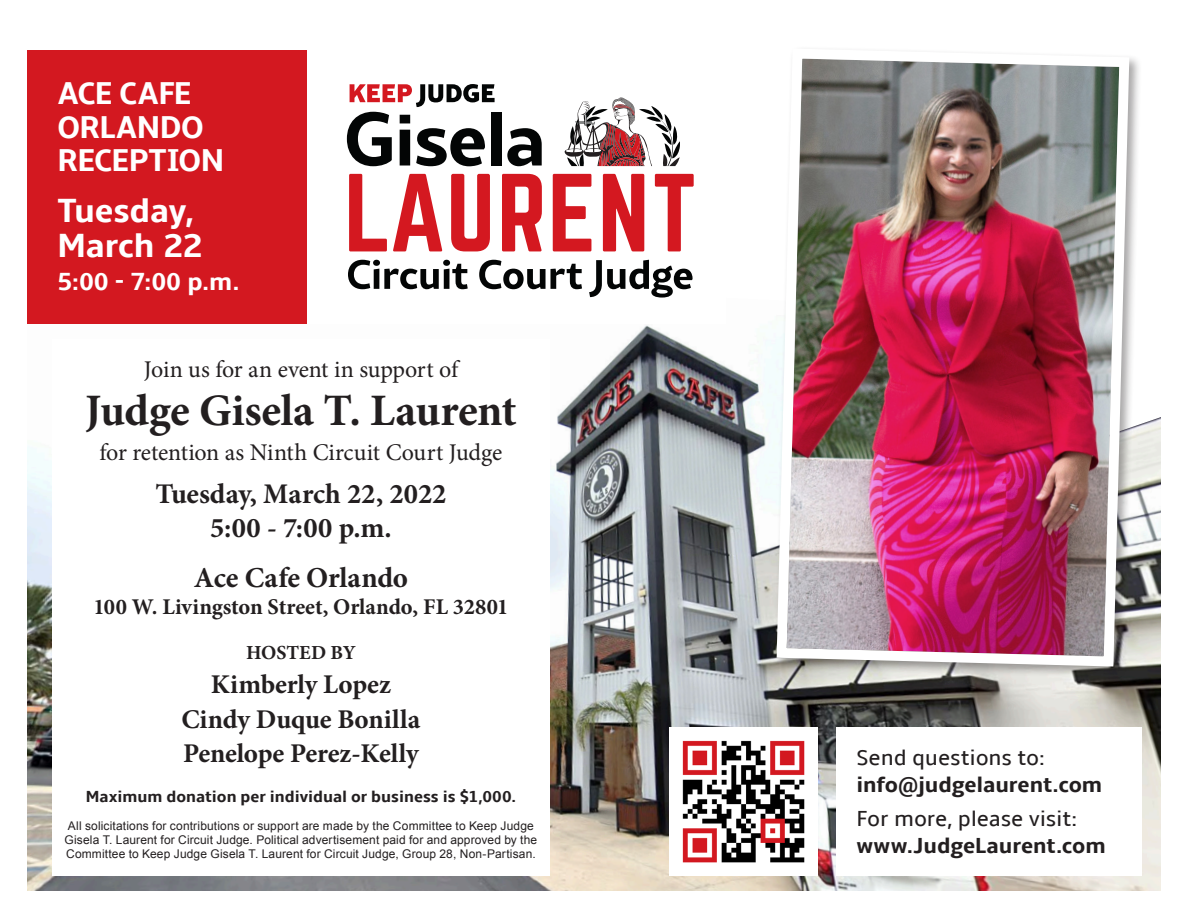
<style>
.page{position:relative;width:1188px;height:918px;background:#fff}
.page>*{position:absolute;margin:0;border:0;box-sizing:border-box;transform-origin:0 0}
.t1{font:700 45px "Minion Pro";letter-spacing:-.01em;color:#231f20}
.t2{font:700 34.5px "Amble";letter-spacing:-.005em;color:#fff}
.t3{font:700 32.55px/34px "Amble";letter-spacing:-.015em;color:#fff}
.t4{font:700 28.95px "Minion Pro";letter-spacing:-.01em;color:#231f20}
.t5{font:700 28.5px "Minion Pro";color:#231f20}
.t6{font:700 27px/34.2px "Minion Pro";letter-spacing:-.005em;color:#231f20;text-align:center}
.t7{font:700 25.5px "Amble";color:#fff}
.t8{font:24px "Minion Pro";letter-spacing:-.01em;color:#231f20}
.t9{font:700 22.5px "Minion Pro";letter-spacing:-.005em;color:#231f20}
.t10{font:22.35px/27px "Amble";letter-spacing:-.01em;color:#231f20}
.t11{font:700 22.35px/27px "Amble";letter-spacing:-.005em;color:#231f20}
.t12{font:700 19.95px "Minion Pro";letter-spacing:-.005em;color:#231f20}
.t13{font:700 16.5px "Amble";color:#231f20}
.t14{font:12px/14.4px "Arial";letter-spacing:.01em;color:#231f20}
.s1{font-weight:400}
.s2{font-weight:700}
</style>
<div class="page">
<img style="left:27px;top:325px;width:1134px;height:566px">
<svg style="left:565px;top:97px;width:115px;height:69px"></svg>
<svg style="left:347px;top:84px;width:148px;height:82px"></svg>
<div style="left:491px;top:112px;width:10px;height:54px;background:#030505"></div>
<svg style="left:507px;top:128px;width:35px;height:38px"></svg>
<svg style="left:349px;top:174px;width:38px;height:77px"></svg>
<svg style="left:393px;top:174px;width:49px;height:77px"></svg>
<svg style="left:451px;top:174px;width:39px;height:77px"></svg>
<svg style="left:502px;top:174px;width:40px;height:77px"></svg>
<svg style="left:553px;top:174px;width:38px;height:77px"></svg>
<svg style="left:603px;top:174px;width:41px;height:77px"></svg>
<svg style="left:655px;top:174px;width:39px;height:77px"></svg>
<svg style="left:348px;top:260px;width:120px;height:29px"></svg>
<svg style="left:479px;top:260px;width:103px;height:29px"></svg>
<svg style="left:589px;top:260px;width:104px;height:38px"></svg>
<div style="left:27px;top:50px;width:279px;height:274px;background:#d31820"></div>
<div style="left:52px;top:339px;width:497px;height:537px;background:#fff"></div>
<div style="left:836px;top:728px;width:305px;height:148px;background:#fff"></div>
<div style="left:669px;top:728px;width:149px;height:148px;background:#fff"></div>
<img style="left:682px;top:740px;width:123px;height:123px">
<div style="left:774px;top:46px;width:368px;height:633px;background:#231f20;opacity:.4"></div>
<img style="left:772px;top:46px;width:362px;height:626px">
<p class="t3" style="left:57px;top:76px;width:168px">ACE CAFE<br>ORLANDO<br>RECEPTION</p>
<p class="t2" style="left:57px;top:191px;width:138px">Tuesday,</p>
<p class="t2" style="left:57px;top:225px;width:147px">March 22</p>
<p class="t7" style="left:57px;top:266px;width:184px">5:00 - 7:00 p.m.</p>
<p class="t8" style="left:144px;top:353px;width:316px">Join us for an event in support of</p>
<p class="t1" style="left:85px;top:379px;width:433px">Judge Gisela T. Laurent</p>
<p class="t8" style="left:100px;top:436px;width:404px">for retention as Ninth Circuit Court Judge</p>
<p class="t5" style="left:155px;top:474px;width:292px">Tuesday, March 22, 2022</p>
<p class="t5" style="left:210px;top:508px;width:183px">5:00 - 7:00 p.m.</p>
<p class="t4" style="left:194px;top:557px;width:216px">Ace Cafe Orlando</p>
<p class="t9" style="left:94px;top:591px;width:416px">100 W. Livingston Street, Orlando, FL 32801</p>
<p class="t12" style="left:246px;top:639px;width:111px">HOSTED BY</p>
<p class="t6" style="left:182px;top:667px;width:240px">Kimberly Lopez<br>Cindy Duque Bonilla<br>Penelope Perez-Kelly</p>
<p class="t13" style="left:86px;top:787px;width:432px">Maximum donation per individual or business is $1,000.</p>
<p class="t14" style="left:65px;top:818px;width:474px">All solicitations for contributions or support are made by the Committee to Keep Judge<br>Gisela T. Laurent for Circuit Judge. Political advertisement paid for and approved by the<br>Committee to Keep Judge Gisela T. Laurent for Circuit Judge, Group 28, Non-Partisan.</p>
<p class="t11" style="left:857px;top:744px;width:247px"><span class="s1">Send questions to: </span>info@judgelaurent.com</p>
<p class="t10" style="left:857px;top:806px;width:251px">For more, please visit: <span class="s2">www.JudgeLaurent.com</span></p>
</div>
